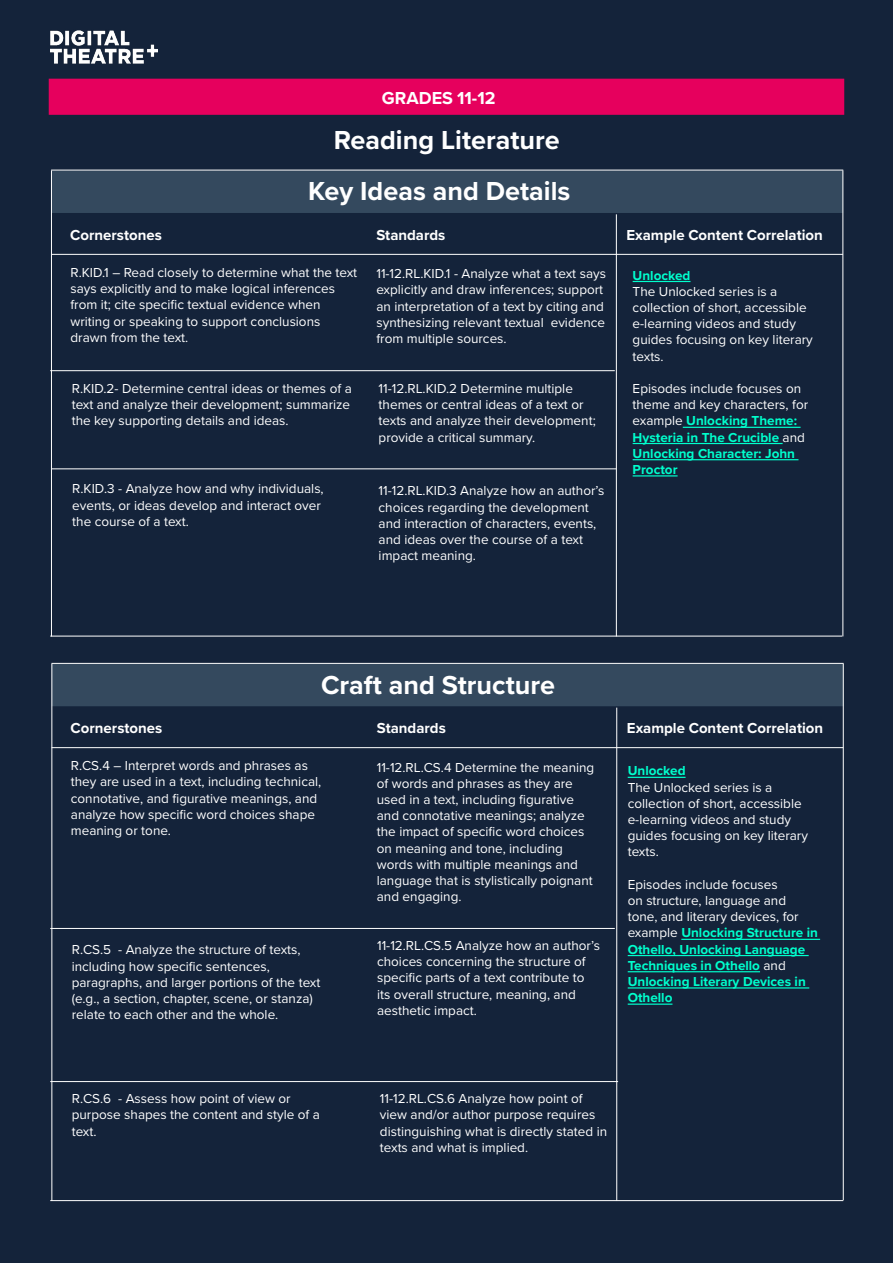
<style>
.page{position:relative;width:893px;height:1263px;background:#14233a}
.page>*{position:absolute;margin:0;border:0;box-sizing:border-box;transform-origin:0 0}
.t1{font:700 27px "Proxima Nova";color:#fff}
.t2{font:700 18px "Proxima Nova";color:#fff}
.t3{font:700 15px "Proxima Nova";color:#fff}
.t4{font:13.5px/16.2px "Proxima Nova";color:#fff}
.t5{font:700 13.5px/16.2px "Proxima Nova";color:#00ffcd}
.s1{font-weight:400;color:#fff}
</style>
<div class="page">
<div style="left:51px;top:170px;width:792px;height:43px;background:#34495e"></div>
<hr style="left:842px;top:170px;width:1px;height:466px;background:#fff">
<hr style="left:51px;top:170px;width:1px;height:466px;background:#fff">
<hr style="left:51px;top:170px;width:792px;height:1px;background:#fff">
<hr style="left:51px;top:254px;width:792px;height:1px;background:#fff">
<hr style="left:616px;top:214px;width:1px;height:422px;background:#fff">
<hr style="left:50px;top:370px;width:565px;height:1px;background:#fff">
<hr style="left:52px;top:468px;width:564px;height:1px;background:#fff">
<hr style="left:50px;top:636px;width:792px;height:1px;background:#fff">
<div style="left:49px;top:79px;width:795px;height:36px;background:#e6005d;border:2px solid #e6005d"></div>
<hr style="left:633px;top:281px;width:57px;height:1px;background:#00ffcd">
<hr style="left:683px;top:427px;width:118px;height:1px;background:#00ffcd">
<hr style="left:633px;top:443px;width:150px;height:1px;background:#00ffcd">
<hr style="left:633px;top:459px;width:165px;height:1px;background:#00ffcd">
<hr style="left:633px;top:475px;width:45px;height:1px;background:#00ffcd">
<div style="left:52px;top:664px;width:791px;height:42px;background:#34495e"></div>
<hr style="left:628px;top:777px;width:58px;height:1px;background:#00ffcd">
<hr style="left:681px;top:939px;width:139px;height:1px;background:#00ffcd">
<hr style="left:628px;top:955px;width:181px;height:1px;background:#00ffcd">
<hr style="left:628px;top:971px;width:132px;height:1px;background:#00ffcd">
<hr style="left:628px;top:987px;width:181px;height:1px;background:#00ffcd">
<hr style="left:628px;top:1003px;width:44px;height:2px;background:#00ffcd">
<hr style="left:843px;top:664px;width:1px;height:536px;background:#fff">
<hr style="left:51px;top:664px;width:1px;height:537px;background:#fff">
<hr style="left:51px;top:663px;width:793px;height:1px;background:#fff">
<hr style="left:52px;top:747px;width:791px;height:1px;background:#fff">
<hr style="left:616px;top:708px;width:1px;height:492px;background:#fff">
<hr style="left:50px;top:928px;width:565px;height:1px;background:#fff">
<hr style="left:50px;top:1081px;width:568px;height:1px;background:#fff">
<hr style="left:50px;top:1200px;width:793px;height:1px;background:#fff">
<img style="left:50px;top:29px;width:108px;height:35px">
<h2 class="t2" style="left:382px;top:84px;width:115px">GRADES 11-12</h2>
<h1 class="t1" style="left:334px;top:120px;width:227px">Reading Literature</h1>
<h1 class="t1" style="left:308px;top:170px;width:264px">Key Ideas and Details</h1>
<p class="t3" style="left:70px;top:224px;width:93px">Cornerstones</p>
<p class="t3" style="left:626px;top:223px;width:198px">Example Content Correlation</p>
<p class="t4" style="left:70px;top:264px;width:288px">R.KID.1 – Read closely to determine what the text says explicitly and to make logical inferences from it; cite specific textual evidence when writing or speaking to support conclusions drawn from the text.</p>
<p class="t3" style="left:376px;top:224px;width:71px">Standards</p>
<p class="t4" style="left:376px;top:265px;width:231px">11-12.RL.KID.1 - Analyze what a text says explicitly and draw inferences; support an interpretation of a text by citing and synthesizing relevant textual evidence from multiple sources.</p>
<p class="t5" style="left:633px;top:267px;width:59px">Unlocked</p>
<p class="t4" style="left:633px;top:283px;width:182px">The Unlocked series is a collection of short, accessible e-learning videos and study guides focusing on key literary texts.</p>
<p class="t5" style="left:633px;top:380px;width:177px"><span class="s1">Episodes include focuses on theme and key characters, for example</span> Unlocking Theme:<br>Hysteria in The Crucible <span class="s1">and<br></span>Unlocking Character: John<br>Proctor</p>
<p class="t4" style="left:72px;top:380px;width:282px;text-align:justify">R.KID.2- Determine central ideas or themes of a text and analyze their development; summarize the key supporting details and ideas.</p>
<p class="t4" style="left:379px;top:380px;width:219px">11-12.RL.KID.2 Determine multiple themes or central ideas of a text or texts and analyze their development; provide a critical summary.</p>
<p class="t4" style="left:72px;top:480px;width:253px">R.KID.3 - Analyze how and why individuals, events, or ideas develop and interact over the course of a text.</p>
<p class="t4" style="left:379px;top:482px;width:227px">11-12.RL.KID.3 Analyze how an author’s choices regarding the development and interaction of characters, events, and ideas over the course of a text impact meaning.</p>
<h1 class="t1" style="left:321px;top:664px;width:236px">Craft and Structure</h1>
<p class="t3" style="left:71px;top:717px;width:93px">Cornerstones</p>
<p class="t3" style="left:627px;top:717px;width:198px">Example Content Correlation</p>
<p class="t4" style="left:71px;top:757px;width:252px">R.CS.4 – Interpret words and phrases as they are used in a text, including technical, connotative, and figurative meanings, and analyze how specific word choices shape meaning or tone.</p>
<p class="t5" style="left:628px;top:762px;width:59px">Unlocked</p>
<p class="t3" style="left:377px;top:717px;width:71px">Standards</p>
<p class="t4" style="left:377px;top:758px;width:219px">11-12.RL.CS.4 Determine the meaning of words and phrases as they are used in a text, including figurative and connotative meanings; analyze the impact of specific word choices on meaning and tone, including words with multiple meanings and language that is stylistically poignant and engaging.</p>
<p class="t4" style="left:628px;top:778px;width:182px">The Unlocked series is a collection of short, accessible e-learning videos and study guides focusing on key literary texts.</p>
<p class="t5" style="left:628px;top:876px;width:192px"><span class="s1">Episodes include focuses<br>on structure, language and tone, and literary devices, for example</span> Unlocking Structure in<br>Othello, Unlocking Language<br>Techniques in Othello <span class="s1">and<br></span>Unlocking Literary Devices in<br>Othello</p>
<p class="t4" style="left:72px;top:941px;width:250px">R.CS.5 - Analyze the structure of texts, including how specific sentences, paragraphs, and larger portions of the text (e.g., a section, chapter, scene, or stanza) relate to each other and the whole.</p>
<p class="t4" style="left:377px;top:937px;width:224px">11-12.RL.CS.5 Analyze how an author’s choices concerning the structure of specific parts of a text contribute to its overall structure, meaning, and aesthetic impact.</p>
<p class="t4" style="left:72px;top:1090px;width:250px">R.CS.6 - Assess how point of view or purpose shapes the content and style of a text.</p>
<p class="t4" style="left:380px;top:1090px;width:229px">11-12.RL.CS.6 Analyze how point of view and/or author purpose requires distinguishing what is directly stated in texts and what is implied.</p>
</div>
